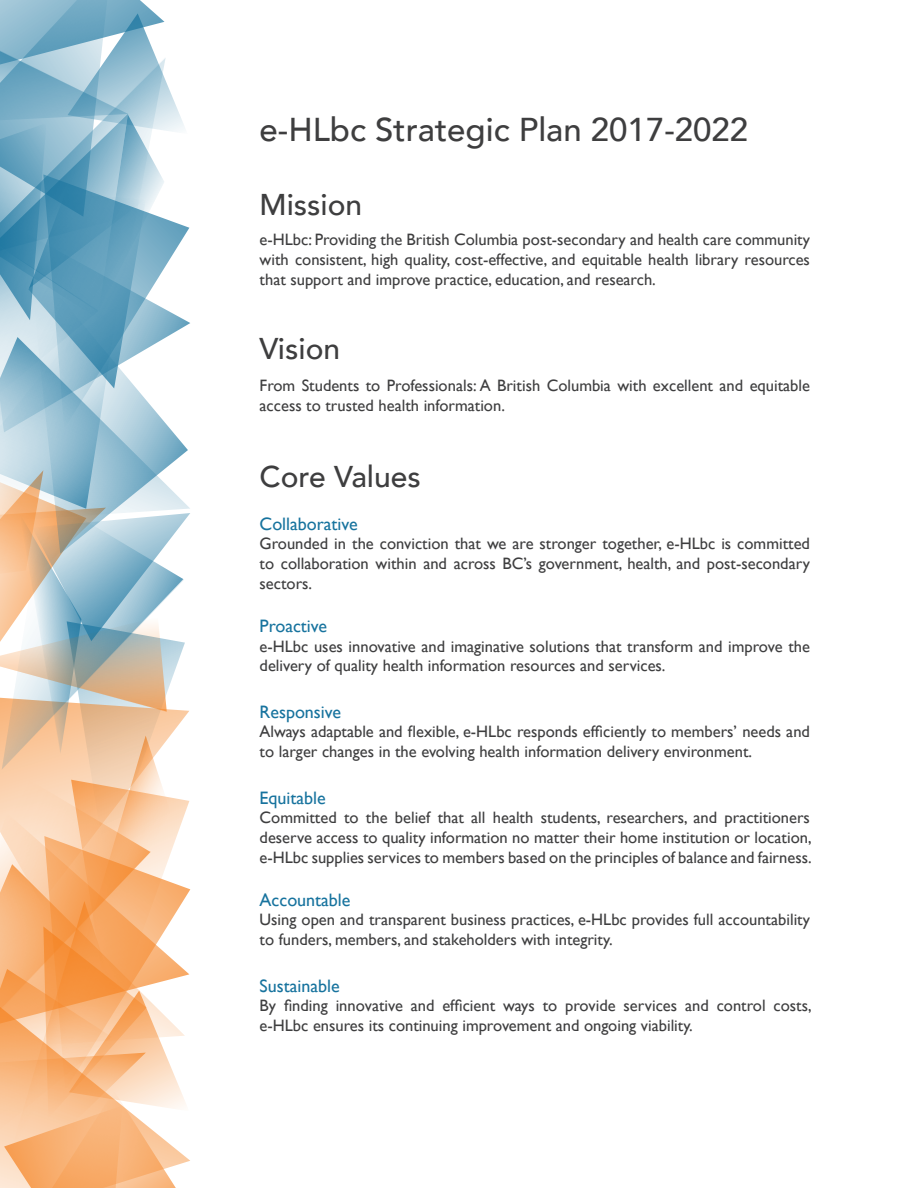
<style>
.page{position:relative;width:918px;height:1188px;background:#fff}
.page>*{position:absolute;margin:0;border:0;box-sizing:border-box;transform-origin:0 0}
.t1{font:500 33px "Avenir";color:#3e3e3f}
.t2{font:500 30px "Avenir";color:#3e3e3f}
.t3{font:18px "Gill Sans";color:#17739e}
.t4{font:16.5px/19.8px "Gill Sans";color:#3e3e3f}
</style>
<div class="page">
<svg style="left:0;top:0;width:190px;height:1188px;background:#c6c2b6"></svg>
<svg style="left:2px;top:497px;width:181px;height:273px;background:#cbc6ba"></svg>
<h1 class="t1" style="left:260px;top:108px;width:490px">e-HLbc Strategic Plan 2017-2022</h1>
<h2 class="t2" style="left:260px;top:185px;width:104px">Mission</h2>
<p class="t4" style="left:260px;top:229px;width:552px;text-align:justify">e-HLbc: Providing the British Columbia post-secondary and health care community with consistent, high quality, cost-effective, and equitable health library resources that support and improve practice, education, and research.</p>
<h2 class="t2" style="left:260px;top:329px;width:82px">Vision</h2>
<p class="t4" style="left:260px;top:375px;width:552px">From Students to Professionals: A British Columbia with excellent and equitable access to trusted health information.</p>
<h2 class="t2" style="left:260px;top:457px;width:163px">Core Values</h2>
<p class="t3" style="left:260px;top:513px;width:100px">Collaborative</p>
<p class="t4" style="left:260px;top:534px;width:552px;text-align:justify">Grounded in the conviction that we are stronger together, e-HLbc is committed to collaboration within and across BC’s government, health, and post-secondary sectors.</p>
<p class="t3" style="left:260px;top:615px;width:69px">Proactive</p>
<p class="t4" style="left:260px;top:636px;width:552px">e-HLbc uses innovative and imaginative solutions that transform and improve the delivery of quality health information resources and services.</p>
<p class="t3" style="left:260px;top:701px;width:83px">Responsive</p>
<p class="t4" style="left:260px;top:722px;width:552px">Always adaptable and flexible, e-HLbc responds efficiently to members’ needs and to larger changes in the evolving health information delivery environment.</p>
<p class="t3" style="left:260px;top:787px;width:68px">Equitable</p>
<p class="t4" style="left:260px;top:808px;width:554px;text-align:justify">Committed to the belief that all health students, researchers, and practitioners deserve access to quality information no matter their home institution or location, e-HLbc supplies services to members based on the principles of balance and fairness.</p>
<p class="t3" style="left:260px;top:889px;width:92px">Accountable</p>
<p class="t4" style="left:260px;top:910px;width:552px">Using open and transparent business practices, e-HLbc provides full accountability to funders, members, and stakeholders with integrity.</p>
<p class="t3" style="left:260px;top:975px;width:82px">Sustainable</p>
<p class="t4" style="left:260px;top:996px;width:554px">By finding innovative and efficient ways to provide services and control costs, e-HLbc ensures its continuing improvement and ongoing viability.</p>
</div>
